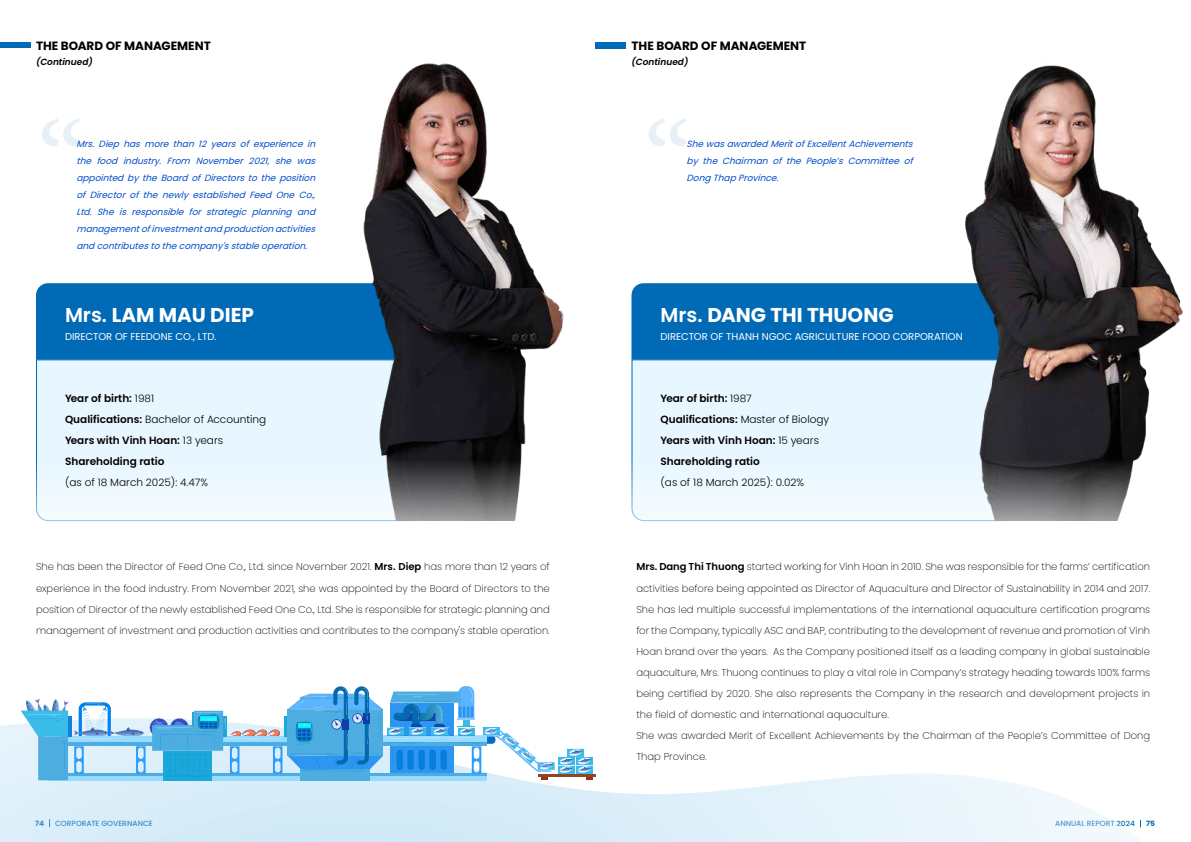
<style>
.page{position:relative;width:1191px;height:842px;background:#fff}
.page>*{position:absolute;margin:0;border:0;box-sizing:border-box;transform-origin:0 0}
.t1{font:20px "SVN Poppins Bold";color:#fff}
.t2{font:12px "SVN Poppins Bold";color:#000}
.t3{font:700 10.5px/21px "SVN Poppins Semi";color:#000}
.t4{font:10.5px "SVN Poppins Light";color:#000}
.t5{font:300 10px/21px "SVN Poppins Extra";color:#000;text-align:justify}
.t6{font:10px "SVN Poppins Regular";color:#fff}
.t7{font:italic 9px/17px "SVN Poppins Regular";color:#004eca;text-align:justify}
.t8{font:9px "SVN Poppins Regular";color:#fff}
.t9{font:italic 700 9px "SVN Poppins Semi";color:#000}
.t10{font:7.5px "SVN Poppins Medium";color:#006ab6}
.t11{font:7.5px "SVN Poppins Bold";color:#006ab6}
.s1{font-family:"SVN Poppins Semi";font-weight:700}
.s2{font-family:"SVN Poppins Light";font-weight:400}
</style>
<div class="page">
<div style="left:36px;top:360px;width:269px;height:99px;background:#e8f7ff"></div>
<div style="left:36px;top:283px;width:269px;height:77px;background:#006ab6"></div>
<img style="left:305px;top:63px;width:259px;height:396px">
<svg style="left:36px;top:459px;width:486px;height:63px;fill:#ecf8ff"></svg>
<svg style="left:42px;top:119px;width:38px;height:27px"></svg>
<div style="left:631px;top:360px;width:281px;height:99px;background:#e8f7ff"></div>
<div style="left:631px;top:283px;width:281px;height:77px;background:#006ab6"></div>
<img style="left:912px;top:65px;width:271px;height:394px">
<svg style="left:631px;top:459px;width:507px;height:63px;fill:#ecf8ff"></svg>
<svg style="left:648px;top:119px;width:38px;height:27px"></svg>
<div style="left:0;top:42px;width:30px;height:6px;background:#006ab6"></div>
<div style="left:595px;top:42px;width:30px;height:6px;background:#006ab6"></div>
<img style="left:0;top:784px;width:1142px;height:58px">
<img style="left:0;top:751px;width:1017px;height:33px">
<img style="left:0;top:724px;width:288px;height:27px">
<hr style="left:538px;top:774px;width:58px;height:2px;background:#91461f">
<hr style="left:47px;top:742px;width:440px;height:4px;background:#4dade0">
<hr style="left:47px;top:776px;width:440px;height:4px;background:#99dbff">
<hr style="left:47px;top:774px;width:440px;height:2px;background:#4dade0">
<svg style="left:284px;top:716px;width:4px;height:20px"></svg>
<svg style="left:288px;top:686px;width:305px;height:94px"></svg>
<svg style="left:21px;top:699px;width:261px;height:81px"></svg>
<p class="t2" style="left:36px;top:36px;width:176px">THE BOARD OF MANAGEMENT</p>
<p class="t9" style="left:36px;top:55px;width:58px">(Continued)</p>
<p class="t2" style="left:631px;top:36px;width:176px">THE BOARD OF MANAGEMENT</p>
<p class="t9" style="left:631px;top:55px;width:58px">(Continued)</p>
<p class="t7" style="left:76px;top:135px;width:243px">Mrs. Diep has more than 12 years of experience in the food industry. From November 2021, she was appointed by the Board of Directors to the position of Director of the newly established Feed One Co., Ltd. She is responsible for strategic planning and managementofinvestmentandproductionactivities andcontributestothecompany'sstableoperation.</p>
<p class="t7" style="left:686px;top:135px;width:231px">ShewasawardedMeritofExcellentAchievements by the Chairman of the People’s Committee of DongThapProvince.</p>
<h1 class="t1" style="left:65px;top:299px;width:190px"><span class="s1">Mrs.</span> LAM MAU DIEP</h1>
<p class="t8" style="left:83px;top:316px;width:168px">Thành viên Hội đồng Quản trị độc lập</p>
<h1 class="t1" style="left:660px;top:299px;width:235px"><span class="s1">Mrs.</span> DANG THI THUONG</h1>
<p class="t8" style="left:678px;top:316px;width:168px">Thành viên Hội đồng Quản trị độc lập</p>
<p class="t6" style="left:65px;top:329px;width:153px">DIRECTOR OF FEEDONE CO., LTD.</p>
<p class="t6" style="left:660px;top:329px;width:304px">DIRECTOR OF THANH NGOC AGRICULTURE FOOD CORPORATION</p>
<p class="t3" style="left:65px;top:387px;width:91px">Year of birth: <span class="s2">1981</span></p>
<p class="t4" style="left:65px;top:411px;width:203px"><span class="s1">Qualifications:</span> Bachelor of Accounting</p>
<p class="t3" style="left:65px;top:429px;width:160px">Years with Vinh Hoan: <span class="s2">13 years<br></span>Shareholding ratio</p>
<p class="t4" style="left:65px;top:474px;width:145px">(as of 18 March 2025): 4.47%</p>
<p class="t5" style="left:36px;top:556px;width:515px">She has been the Director of Feed One Co., Ltd. since November 2021. <span class="s1">Mrs. Diep</span> has more than 12 years of experience in the food industry. From November 2021, she was appointed by the Board of Directors to the position of Director of the newly established Feed One Co., Ltd. She is responsible for strategic planning and management of investment and production activities and contributes to the company's stable operation.</p>
<p class="t3" style="left:660px;top:387px;width:170px">Year of birth: <span class="s2">1987<br></span>Qualifications: <span class="s2">Master of Biology<br></span>Years with Vinh Hoan: <span class="s2">15 years<br></span>Shareholding ratio</p>
<p class="t4" style="left:660px;top:474px;width:145px">(as of 18 March 2025): 0.02%</p>
<p class="t5" style="left:636px;top:556px;width:515px;text-align:left"><span class="s1">Mrs. Dang Thi Thuong</span> started working for Vinh Hoan in 2010. She was responsible for the farms’ certification activities before being appointed as Director of Aquaculture and Director of Sustainability in 2014 and 2017.<br>She has led multiple successful implementations of the international aquaculture certification programs for the Company, typically ASC and BAP, contributing to the development of revenue and promotion of Vinh Hoan brand over the years. As the Company positioned itself as a leading company in global sustainable aquaculture, Mrs. Thuong continues to play a vital role in Company’s strategy heading towards 100% farms being certified by 2020. She also represents the Company in the research and development projects in the field of domestic and international aquaculture.<br>She was awarded Merit of Excellent Achievements by the Chairman of the People’s Committee of Dong Thap Province.</p>
<p class="t11" style="left:35px;top:818px;width:11px">74</p>
<p class="t10" style="left:55px;top:818px;width:99px">CORPORATE GOVERNANCE</p>
<p class="t10" style="left:1055px;top:818px;width:81px">ANNUAL REPORT 2024</p>
<p class="t11" style="left:1146px;top:818px;width:10px">75</p>
</div>
